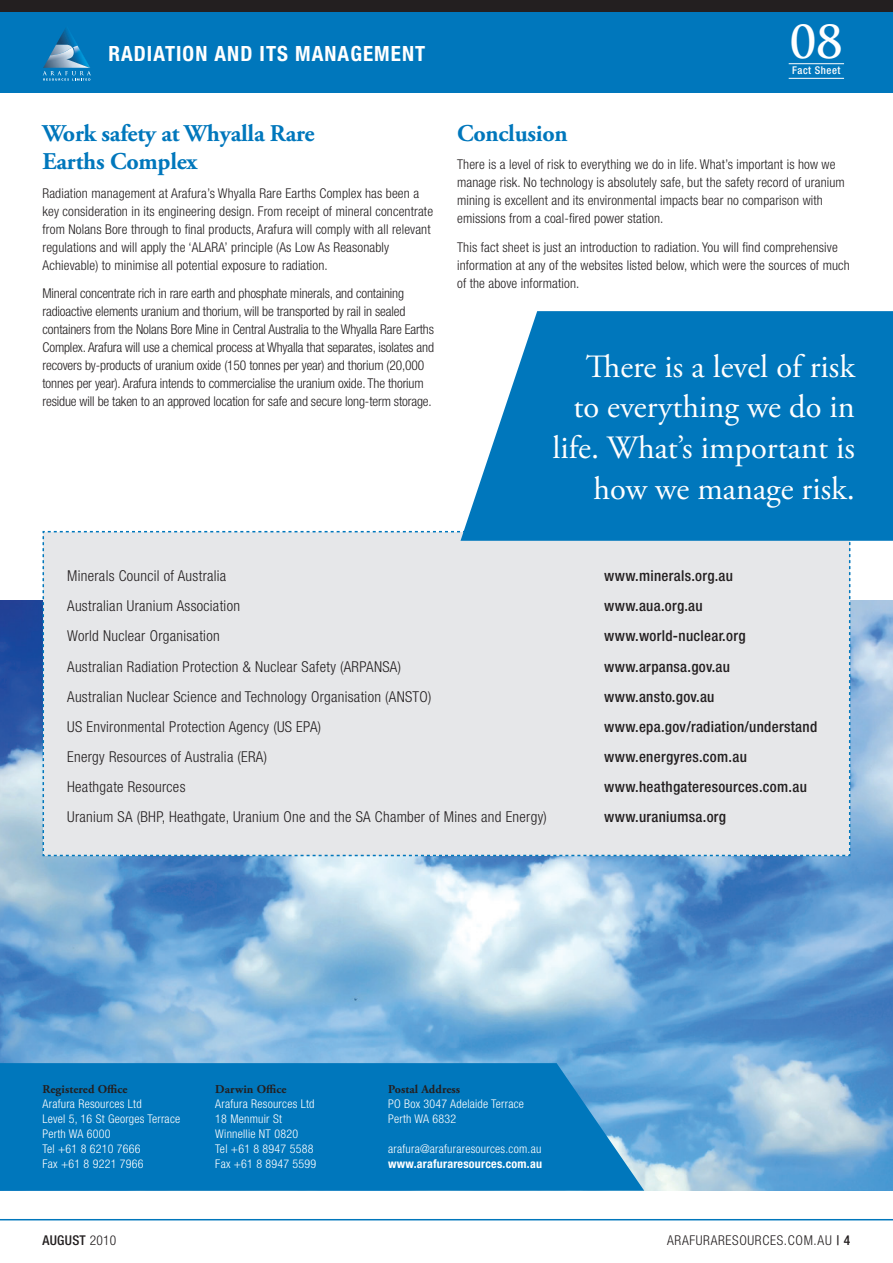
<style>
.page{position:relative;width:893px;height:1263px;background:#fff}
.page>*{position:absolute;margin:0;border:0;box-sizing:border-box;transform-origin:0 0}
.t1{font:700 44.25px "Trajan Pro";color:#fff}
.t2{font:32.4px/40.5px "Adobe Garamond Pro";color:#fff;text-align:right}
.t3{font:700 24px/28.5px "Adobe Garamond Pro";letter-spacing:-.01em;color:#0077bc}
.t4{font:700 condensed 21px "Helvetica Neue";letter-spacing:.05em;color:#fff}
.t5{font:300 condensed 15px "Helvetica Neue";letter-spacing:.02em;color:#231f20}
.t6{font:500 condensed 15px "Helvetica Neue";letter-spacing:.02em;color:#231f20}
.t7{font:300 condensed 13.5px/18px "Helvetica Neue";letter-spacing:.01em;color:#231f20}
.t8{font:300 condensed 13.5px/18px "Helvetica Neue";letter-spacing:-.01em;color:#231f20}
.t9{font:300 condensed 13.5px "Helvetica Neue";letter-spacing:.05em;color:#231f20}
.t10{font:500 condensed 13.5px "Helvetica Neue";letter-spacing:.02em;color:#231f20}
.t11{font:300 condensed 12px/15px "Helvetica Neue";letter-spacing:.02em;color:#fff}
.t12{font:700 12px "Adobe Garamond Pro";letter-spacing:.01em;color:#231f20}
.t13{font:700 condensed 12px "Helvetica Neue";letter-spacing:.02em;color:#fff}
.t14{font:500 condensed 10.65px "Helvetica Neue";letter-spacing:.05em;color:#fff}
.s1{font-weight:300}
.s2{font-weight:500}
</style>
<div class="page">
<hr style="left:0;top:1219px;width:893px;height:1px;background:#0077bc">
<div style="left:0;top:0;width:893px;height:92px;background:#0077bc"></div>
<div style="left:0;top:0;width:893px;height:12px;background:#231f20"></div>
<hr style="left:789px;top:63px;width:55px;height:1px;background:#fff">
<hr style="left:789px;top:78px;width:55px;height:1px;background:#fff">
<img style="left:0;top:600px;width:893px;height:591px">
<div style="left:42px;top:530px;width:809px;height:327px;background:#e6e7e9"></div>
<svg style="left:460px;top:311px;width:433px;height:230px;background:#1783c2"></svg>
<svg style="left:0;top:1063px;width:644px;height:128px;background:#077abe"></svg>
<svg style="left:43px;top:28px;width:48px;height:53px"></svg>
<h3 class="t4" style="left:108px;top:40px;width:318px">Radiation and its Management</h3>
<h3 class="t3" style="left:43px;top:119px;width:273px">Work safety at Whyalla Rare<br>Earths Complex</h3>
<p class="t7" style="left:43px;top:184px;width:392px">Radiation management at Arafura’s Whyalla Rare Earths Complex has been a key consideration in its engineering design. From receipt of mineral concentrate from Nolans Bore through to final products, Arafura will comply with all relevant regulations and will apply the ‘ALARA’ principle (As Low As Reasonably Achievable) to minimise all potential exposure to radiation.</p>
<p class="t8" style="left:43px;top:285px;width:393px">Mineral concentrate rich in rare earth and phosphate minerals, and containing radioactive elements uranium and thorium, will be transported by rail in sealed containers from the Nolans Bore Mine in Central Australia to the Whyalla Rare Earths Complex. Arafura will use a chemical process at Whyalla that separates, isolates and recovers by-products of uranium oxide (150 tonnes per year) and thorium (20,000 tonnes per year). Arafura intends to commercialise the uranium oxide. The thorium residue will be taken to an approved location for safe and secure long-term storage.</p>
<h1 class="t1" style="left:790px;top:15px;width:55px">08</h1>
<p class="t14" style="left:792px;top:64px;width:50px">Fact Sheet</p>
<h3 class="t3" style="left:457px;top:119px;width:112px">Conclusion</h3>
<p class="t7" style="left:457px;top:155px;width:389px">There is a level of risk to everything we do in life. What’s important is how we manage risk. No technology is absolutely safe, but the safety record of uranium mining is excellent and its environmental impacts bear no comparison with emissions from a coal-fired power station.</p>
<p class="t7" style="left:457px;top:238px;width:394px">This fact sheet is just an introduction to radiation. You will find comprehensive information at any of the websites listed below, which were the sources of much of the above information.</p>
<h2 class="t2" style="left:552px;top:347px;width:304px">There is a level of risk to everything we do in life. What’s important is how we manage risk.</h2>
<p class="t5" style="left:67px;top:567px;width:161px">Minerals Council of Australia</p>
<p class="t6" style="left:604px;top:567px;width:130px">www.minerals.org.au</p>
<p class="t5" style="left:67px;top:597px;width:174px">Australian Uranium Association</p>
<p class="t6" style="left:604px;top:597px;width:100px">www.aua.org.au</p>
<p class="t5" style="left:67px;top:627px;width:154px">World Nuclear Organisation</p>
<p class="t6" style="left:604px;top:627px;width:143px">www.world-nuclear.org</p>
<p class="t5" style="left:67px;top:658px;width:335px">Australian Radiation Protection &amp; Nuclear Safety (ARPANSA)</p>
<p class="t6" style="left:604px;top:657px;width:127px">www.arpansa.gov.au</p>
<p class="t5" style="left:67px;top:688px;width:366px">Australian Nuclear Science and Technology Organisation (ANSTO)</p>
<p class="t6" style="left:604px;top:687px;width:112px">www.ansto.gov.au</p>
<p class="t5" style="left:67px;top:718px;width:256px">US Environmental Protection Agency (US EPA)</p>
<p class="t6" style="left:604px;top:717px;width:214px">www.epa.gov/radiation/understand</p>
<p class="t5" style="left:67px;top:748px;width:201px">Energy Resources of Australia (ERA)</p>
<p class="t6" style="left:604px;top:748px;width:144px">www.energyres.com.au</p>
<p class="t5" style="left:67px;top:778px;width:120px">Heathgate Resources</p>
<p class="t6" style="left:604px;top:778px;width:204px">www.heathgateresources.com.au</p>
<p class="t5" style="left:67px;top:808px;width:481px">Uranium SA (BHP, Heathgate, Uranium One and the SA Chamber of Mines and Energy)</p>
<p class="t6" style="left:604px;top:808px;width:123px">www.uraniumsa.org</p>
<p class="t12" style="left:43px;top:1082px;width:87px">Registered Office</p>
<p class="t11" style="left:43px;top:1096px;width:139px">Arafura Resources Ltd<br>Level 5, 16 St Georges Terrace<br>Perth WA 6000<br>Tel +61 8 6210 7666<br>Fax +61 8 9221 7966</p>
<p class="t10" style="left:43px;top:1232px;width:75px">AUGUST <span class="s1">2010</span></p>
<p class="t12" style="left:215px;top:1082px;width:73px">Darwin Office</p>
<p class="t11" style="left:215px;top:1096px;width:103px">Arafura Resources Ltd<br>18 Menmuir St<br>Winnellie NT 0820<br>Tel +61 8 8947 5588<br>Fax +61 8 8947 5599</p>
<p class="t12" style="left:388px;top:1082px;width:74px">Postal Address</p>
<p class="t11" style="left:388px;top:1096px;width:137px">PO Box 3047 Adelaide Terrace<br>Perth WA 6832</p>
<p class="t11" style="left:388px;top:1141px;width:155px">arafura@arafuraresources.com.au</p>
<p class="t13" style="left:388px;top:1157px;width:155px">www.arafuraresources.com.au</p>
<p class="t9" style="left:667px;top:1233px;width:185px">ARAFURARESOURCES.COM.AU <span class="s2">| 4</span></p>
</div>
